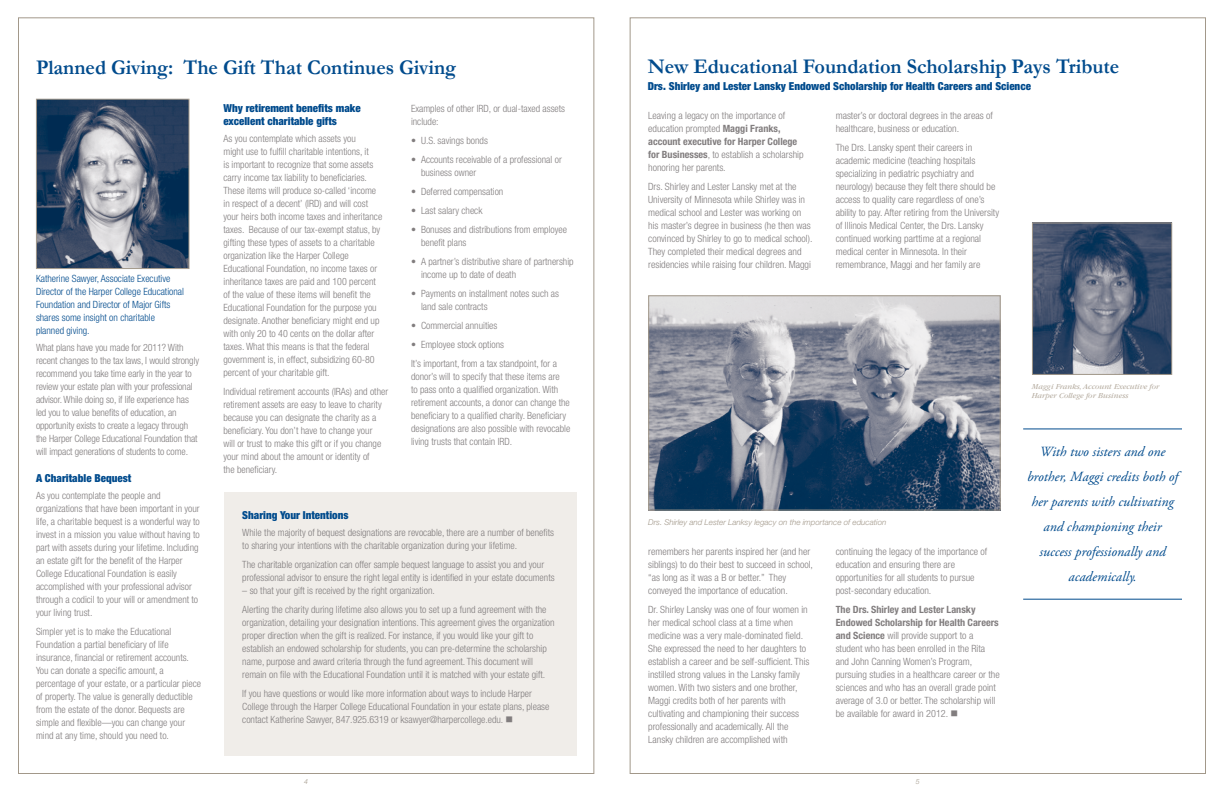
<style>
.page{position:relative;width:1224px;height:792px;background:#fff}
.page>*{position:absolute;margin:0;border:0;box-sizing:border-box;transform-origin:0 0}
.t1{font:700 21px "Garamond";color:#004b8d;scale:.96 1}
.t2{font:italic 14px/25px "Adobe Garamond Pro";color:#004b8d;text-align:center}
.t3{font:900 condensed 11px/12.5px "Helvetica Neue LT Std";color:#004b8d}
.t4{font:300 condensed 10px/13px "Helvetica Neue LT Std";color:#817d7e}
.t5{font:300 condensed 10px/13px "Helvetica Neue LT Std";color:#004b8d}
.t6{font:italic 300 8px "Helvetica Neue LT Std";color:#a2988a}
.t7{font:italic 8px/9px "Garamond";color:#b8afa3}
.t8{font:italic 300 7px "Helvetica Neue LT Std";color:#a2988a}
.s1{font-weight:700}
</style>
<div class="page">
<img style="left:38px;top:101px;width:149px;height:166px">
<div style="left:36px;top:99px;width:153px;height:170px;border:1px solid #a2988a"></div>
<div style="left:224px;top:493px;width:353px;height:263px;background:#f0ede9"></div>
<img style="left:650px;top:297px;width:349px;height:212px">
<div style="left:648px;top:295px;width:353px;height:216px;border:1px solid #a2988a"></div>
<hr style="left:1023px;top:429px;width:159px;height:1px;background:#004b8d">
<hr style="left:1023px;top:599px;width:159px;height:1px;background:#004b8d">
<img style="left:1034px;top:225px;width:136px;height:148px">
<div style="left:1032px;top:223px;width:140px;height:152px;border:1px solid #a2988a"></div>
<h1 class="t1" style="left:36px;top:55px;width:439px">Planned Giving: The Gift That Continues Giving</h1>
<p class="t5" style="left:36px;top:272px;width:150px">Katherine Sawyer, Associate Executive Director of the Harper College Educational Foundation and Director of Major Gifts shares some insight on charitable planned giving.</p>
<p class="t4" style="left:36px;top:341px;width:165px">What plans have you made for 2011? With recent changes to the tax laws, I would strongly recommend you take time early in the year to review your estate plan with your professional advisor. While doing so, if life experience has led you to value benefits of education, an opportunity exists to create a legacy through the Harper College Educational Foundation that will impact generations of students to come.</p>
<p class="t3" style="left:36px;top:472px;width:97px">A Charitable Bequest</p>
<p class="t4" style="left:36px;top:489px;width:165px">As you contemplate the people and organizations that have been important in your life, a charitable bequest is a wonderful way to invest in a mission you value without having to part with assets during your lifetime. Including an estate gift for the benefit of the Harper College Educational Foundation is easily accomplished with your professional advisor through a codicil to your will or amendment to your living trust.</p>
<p class="t4" style="left:36px;top:625px;width:167px">Simpler yet is to make the Educational Foundation a partial beneficiary of life insurance, financial or retirement accounts.<br>You can donate a specific amount, a percentage of your estate, or a particular piece of property. The value is generally deductible from the estate of the donor. Bequests are simple and flexible—you can change your mind at any time, should you need to.</p>
<p class="t3" style="left:224px;top:102px;width:139px">Why retirement benefits make excellent charitable gifts</p>
<p class="t4" style="left:224px;top:132px;width:160px">As you contemplate which assets you<br>might use to fulfill charitable intentions, it<br>is important to recognize that some assets carry income tax liability to beneficiaries.<br>These items will produce so-called ‘income in respect of a decent’ (IRD) and will cost your heirs both income taxes and inheritance taxes. Because of our tax-exempt status, by gifting these types of assets to a charitable organization like the Harper College Educational Foundation, no income taxes or inheritance taxes are paid and 100 percent of the value of these items will benefit the Educational Foundation for the purpose you designate. Another beneficiary might end up with only 20 to 40 cents on the dollar after taxes. What this means is that the federal government is, in effect, subsidizing 60-80 percent of your charitable gift.</p>
<p class="t4" style="left:224px;top:385px;width:166px">Individual retirement accounts (IRAs) and other retirement assets are easy to leave to charity because you can designate the charity as a beneficiary. You don’t have to change your<br>will or trust to make this gift or if you change your mind about the amount or identity of<br>the beneficiary.</p>
<p class="t4" style="left:411px;top:101px;width:156px">Examples of other IRD, or dual-taxed assets include:</p>
<p class="t4" style="left:411px;top:133px;width:78px">• U.S. savings bonds</p>
<p class="t4" style="left:421px;top:152px;width:142px;text-indent:-10px">• Accounts receivable of a professional or business owner</p>
<p class="t4" style="left:411px;top:184px;width:94px">• Deferred compensation</p>
<p class="t4" style="left:411px;top:203px;width:73px">• Last salary check</p>
<p class="t4" style="left:421px;top:222px;width:148px;text-indent:-10px">• Bonuses and distributions from employee benefit plans</p>
<p class="t4" style="left:421px;top:254px;width:154px;text-indent:-10px">• A partner’s distributive share of partnership income up to date of death</p>
<p class="t4" style="left:421px;top:286px;width:140px;text-indent:-10px">• Payments on installment notes such as land sale contracts</p>
<p class="t4" style="left:411px;top:318px;width:88px">• Commercial annuities</p>
<p class="t4" style="left:411px;top:334px;width:148px;line-height:19px">• Employee stock options<br>It’s important, from a tax standpoint, for a</p>
<p class="t4" style="left:411px;top:369px;width:161px">donor’s will to specify that these items are<br>to pass onto a qualified organization. With retirement accounts, a donor can change the beneficiary to a qualified charity. Beneficiary designations are also possible with revocable living trusts that contain IRD.</p>
<p class="t3" style="left:242px;top:508px;width:108px">Sharing Your Intentions</p>
<p class="t4" style="left:242px;top:526px;width:313px">While the majority of bequest designations are revocable, there are a number of benefits to sharing your intentions with the charitable organization during your lifetime.</p>
<p class="t4" style="left:242px;top:558px;width:314px">The charitable organization can offer sample bequest language to assist you and your professional advisor to ensure the right legal entity is identified in your estate documents</p>
<p class="t4" style="left:242px;top:581px;width:306px;line-height:19px">– so that your gift is received by the right organization.<br>Alerting the charity during lifetime also allows you to set up a fund agreement with the</p>
<p class="t4" style="left:242px;top:616px;width:314px">organization, detailing your designation intentions. This agreement gives the organization proper direction when the gift is realized. For instance, if you would like your gift to establish an endowed scholarship for students, you can pre-determine the scholarship name, purpose and award criteria through the fund agreement. This document will remain on file with the Educational Foundation until it is matched with your estate gift.</p>
<p class="t4" style="left:242px;top:687px;width:309px">If you have questions or would like more information about ways to include Harper<br>College through the Harper College Educational Foundation in your estate plans, please contact Katherine Sawyer, 847.925.6319 or ksawyer@harpercollege.edu. ■</p>
<h1 class="t1" style="left:648px;top:54px;width:493px">New Educational Foundation Scholarship Pays Tribute</h1>
<p class="t3" style="left:648px;top:80px;width:385px">Drs. Shirley and Lester Lansky Endowed Scholarship for Health Careers and Science</p>
<p class="t4" style="left:648px;top:109px;width:157px">Leaving a legacy on the importance of education prompted <span class="s1">Maggi Franks, account executive for Harper College for Businesses</span>, to establish a scholarship honoring her parents.</p>
<p class="t4" style="left:648px;top:180px;width:166px">Drs. Shirley and Lester Lansky met at the University of Minnesota while Shirley was in medical school and Lester was working on his master’s degree in business (he then was convinced by Shirley to go to medical school).<br>They completed their medical degrees and residencies while raising four children. Maggi</p>
<p class="t4" style="left:836px;top:109px;width:159px">master’s or doctoral degrees in the areas of healthcare, business or education.</p>
<p class="t4" style="left:836px;top:141px;width:165px">The Drs. Lansky spent their careers in academic medicine (teaching hospitals specializing in pediatric psychiatry and neurology) because they felt there should be access to quality care regardless of one’s ability to pay. After retiring from the University of Illinois Medical Center, the Drs. Lansky continued working parttime at a regional medical center in Minnesota. In their remembrance, Maggi and her family are</p>
<p class="t6" style="left:648px;top:518px;width:240px">Drs. Shirley and Lester Lanksy legacy on the importance of education</p>
<p class="t4" style="left:648px;top:545px;width:166px">remembers her parents inspired her (and her siblings) to do their best to succeed in school, “as long as it was a B or better.” They conveyed the importance of education.</p>
<p class="t4" style="left:648px;top:603px;width:163px">Dr. Shirley Lansky was one of four women in her medical school class at a time when medicine was a very male-dominated field.<br>She expressed the need to her daughters to establish a career and be self-sufficient. This instilled strong values in the Lansky family women. With two sisters and one brother, Maggi credits both of her parents with cultivating and championing their success professionally and academically. All the Lansky children are accomplished with</p>
<p class="t4" style="left:836px;top:545px;width:153px">continuing the legacy of the importance of education and ensuring there are opportunities for all students to pursue post-secondary education.</p>
<p class="t4" style="left:836px;top:603px;width:166px"><span class="s1">The Drs. Shirley and Lester Lansky Endowed Scholarship for Health Careers and Science</span> will provide support to a student who has been enrolled in the Rita and John Canning Women’s Program, pursuing studies in a healthcare career or the sciences and who has an overall grade point average of 3.0 or better. The scholarship will be available for award in 2012. ■</p>
<p class="t7" style="left:1032px;top:382px;width:129px">Maggi Franks, Account Executive for<br>Harper College for Business</p>
<h2 class="t2" style="left:1027px;top:440px;width:153px">With two sisters and one brother, Maggi credits both of her parents with cultivating and championing their success professionally and academically.</h2>
<p class="t8" style="left:304px;top:777px;width:5px">4</p>
<p class="t8" style="left:916px;top:777px;width:5px">5</p>
</div>
